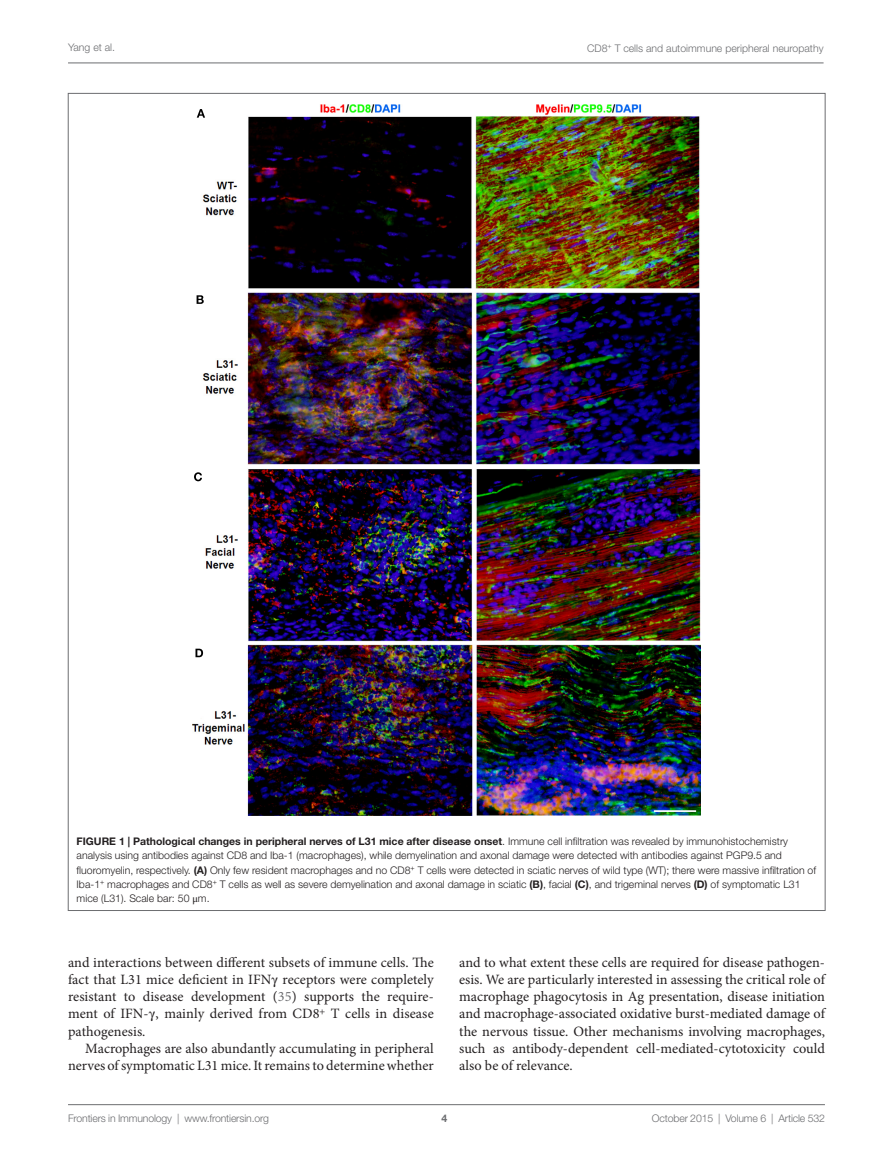
<style>
.page{position:relative;width:893px;height:1170px;background:#fff}
.page>*{position:absolute;margin:0;border:0;box-sizing:border-box;transform-origin:0 0}
.t1{font:14.25px/17.2px "Minion Pro";color:#231f20;text-align:justify}
.t2{font:300 10.5px/14.2px "Helvetica Neue LT Std";color:#231f20}
.t3{font:300 10.5px "Helvetica Neue LT Std";letter-spacing:-.015em;color:#6c6d70}
.t4{font:700 10.5px "Helvetica Neue LT Std";color:#6c6d70}
.s1{font-weight:700}
.s2{font-family:"STIX General";font-weight:400}
.s3{font-family:"STIX General"}
.s4{color:#6c6d70}
</style>
<div class="page">
<hr style="left:68px;top:1104px;width:757px;height:1px;background:#6c6d70">
<hr style="left:68px;top:63px;width:756px;height:1px;background:#6c6d70">
<img style="left:193px;top:105px;width:507px;height:710px">
<svg style="left:197px;top:109px;width:8px;height:9px"></svg>
<svg style="left:197px;top:295px;width:7px;height:9px"></svg>
<svg style="left:194px;top:472px;width:8px;height:9px"></svg>
<svg style="left:195px;top:648px;width:8px;height:9px"></svg>
<p class="t3" style="left:68px;top:41px;width:49px">Yang et al.</p>
<p class="t3" style="left:587px;top:42px;width:238px">CD8<sup>+</sup> T cells and autoimmune peripheral neuropathy</p>
<p class="t2" style="left:77px;top:833px;width:741px"><span class="s1">FIGURE 1 | Pathological changes in peripheral nerves of L31 mice after disease onset</span>. Immune cell infiltration was revealed by immunohistochemistry analysis using antibodies against CD8 and Iba-1 (macrophages), while demyelination and axonal damage were detected with antibodies against PGP9.5 and fluoromyelin, respectively. <span class="s1">(A)</span> Only few resident macrophages and no CD8<sup>+</sup> T cells were detected in sciatic nerves of wild type (WT); there were massive infiltration of Iba-1<sup>+</sup> macrophages and CD8<sup>+</sup> T cells as well as severe demyelination and axonal damage in sciatic <span class="s1">(B)</span>, facial <span class="s1">(C)</span>, and trigeminal nerves <span class="s1">(D)</span> of symptomatic L31 mice (L31). Scale bar: 50 <span class="s2">μ</span>m.</p>
<p class="t1" style="left:68px;top:953px;width:367px">and interactions between different subsets of immune cells. The fact that L31 mice deficient in IFN<span class="s3">γ</span> receptors were completely resistant to disease development (<span class="s4">35</span>) supports the require&shy;ment of IFN-<span class="s3">γ</span>, mainly derived from CD8<sup>+</sup> T cells in disease pathogenesis.</p>
<p class="t1" style="left:68px;top:1039px;width:367px;text-align:right">Macrophages are also abundantly accumulating in peripheral nerves of symptomatic L31 mice. It remains to determine whether</p>
<p class="t1" style="left:459px;top:953px;width:367px">and to what extent these cells are required for disease pathogen&shy;esis. We are particularly interested in assessing the critical role of macrophage phagocytosis in Ag presentation, disease initiation and macrophage-associated oxidative burst-mediated damage of the nervous tissue. Other mechanisms involving macrophages, such as antibody-dependent cell-mediated-cytotoxicity could also be of relevance.</p>
<p class="t3" style="left:68px;top:1111px;width:203px">Frontiers in Immunology | www.frontiersin.org</p>
<p class="t4" style="left:441px;top:1111px;width:7px">4</p>
<p class="t3" style="left:652px;top:1111px;width:174px">October 2015 | Volume 6 | Article 532</p>
</div>
